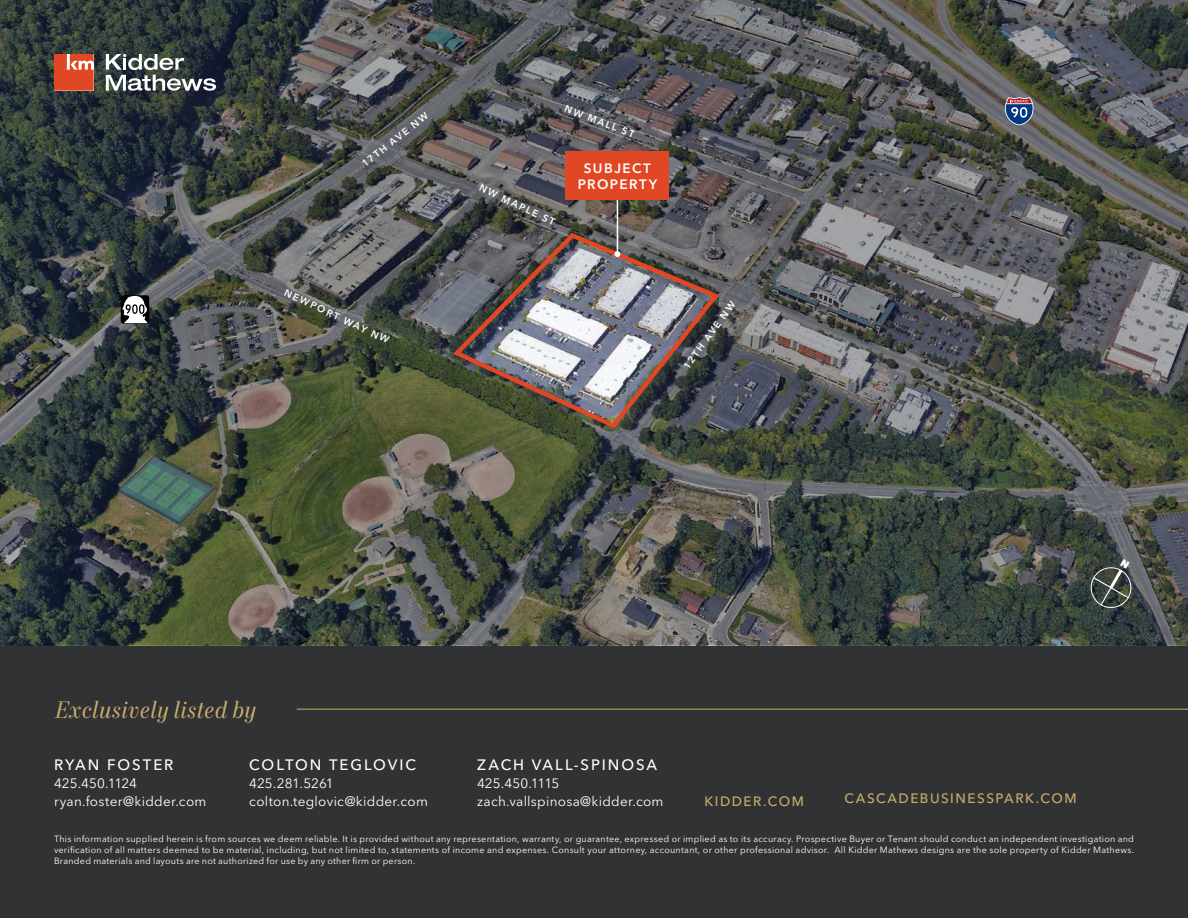
<style>
.page{position:relative;width:1188px;height:918px;background:#fff}
.page>*{position:absolute;margin:0;border:0;box-sizing:border-box;transform-origin:0 0}
.Callout_Text_-_Italics_-_Gold_2023{font:italic 24px "Mort Modern 08";letter-spacing:.01em;color:#cbae6b}
.Contact_Info_-_White_2023{font:500 15px "Avenir Next LT Pro";letter-spacing:.13em;color:#fff}
.Contact_Info_-_White_2023-2{font:13.5px "Avenir Next LT Pro";letter-spacing:.02em;color:#fff}
.Contact_Info_-_White_2023-3{font:13.5px "Avenir Next LT Pro";letter-spacing:-.005em;color:#fff}
.KM_URL_-_Gold_2023{font:500 13.5px "Avenir Next LT Pro";letter-spacing:.11em;color:#cbae6b}
.Subject_Property_Label_-_White_2023{font:600 13.5px/16.5px "Avenir Next LT Pro";letter-spacing:.105em;color:#fff;text-align:center}
.Street_Names_-_White_2023{font:600 9.75px "Avenir Next LT Pro";color:#fff}
.t1{font:9px/10.8px "Avenir Next LT Pro";letter-spacing:.025em;color:#fff;text-align:justify}
</style>
<div class="page">
<div style="left:0;top:609px;width:1188px;height:309px;background:#313234"></div>
<img style="left:0;top:0;width:1188px;height:646px">
<img style="left:450px;top:230px;width:273px;height:201px">
<hr style="left:617px;top:190px;width:1px;height:64px;background:#fff">
<svg style="left:614px;top:251px;width:6px;height:6px"></svg>
<div style="left:566px;top:152px;width:103px;height:48px;background:#e04825"></div>
<svg style="left:1005px;top:97px;width:29px;height:28px"></svg>
<div style="left:121px;top:295px;width:28px;height:29px;background:#000;border-radius:3px"></div>
<svg style="left:122px;top:296px;width:25px;height:27px"></svg>
<svg style="left:106px;top:54px;width:110px;height:37px"></svg>
<svg style="left:54px;top:54px;width:40px;height:37px"></svg>
<hr style="left:297px;top:709px;width:891px;height:1px;background:#cbae6b">
<svg style="left:1088px;top:559px;width:46px;height:51px;background:#4f5652"></svg>
<p class="Street_Names_-_White_2023" style="left:360px;top:160px;width:83px;rotate:-38deg">17TH AVE NW</p>
<p class="Street_Names_-_White_2023" style="left:287px;top:287px;width:116px;rotate:25deg">NEWPORT WAY NW</p>
<p class="Street_Names_-_White_2023" style="left:567px;top:103px;width:75px;rotate:21deg">NW MALL ST</p>
<p class="Street_Names_-_White_2023" style="left:482px;top:182px;width:84px;rotate:25deg">NW MAPLE ST</p>
<p class="Subject_Property_Label_-_White_2023" style="left:578px;top:160px;width:81px">SUBJECT<br>PROPERTY</p>
<p class="Street_Names_-_White_2023" style="left:681px;top:364px;width:83px;rotate:-54deg">12TH AVE NW</p>
<p class="Callout_Text_-_Italics_-_Gold_2023" style="left:54px;top:695px;width:204px">Exclusively listed by</p>
<p class="Contact_Info_-_White_2023" style="left:54px;top:755px;width:121px">RYAN FOSTER</p>
<p class="Contact_Info_-_White_2023-3" style="left:54px;top:775px;width:85px">425.450.1124</p>
<p class="Contact_Info_-_White_2023-2" style="left:54px;top:793px;width:154px">ryan.foster@kidder.com</p>
<p class="Contact_Info_-_White_2023" style="left:249px;top:755px;width:168px">COLTON TEGLOVIC</p>
<p class="Contact_Info_-_White_2023-3" style="left:249px;top:775px;width:86px">425.281.5261</p>
<p class="Contact_Info_-_White_2023-2" style="left:249px;top:793px;width:180px">colton.teglovic@kidder.com</p>
<p class="Contact_Info_-_White_2023" style="left:477px;top:755px;width:181px">ZACH VALL-SPINOSA</p>
<p class="Contact_Info_-_White_2023-3" style="left:477px;top:775px;width:84px">425.450.1115</p>
<p class="Contact_Info_-_White_2023-2" style="left:477px;top:793px;width:188px">zach.vallspinosa@kidder.com</p>
<p class="KM_URL_-_Gold_2023" style="left:704px;top:793px;width:101px">KIDDER.COM</p>
<p class="KM_URL_-_Gold_2023" style="left:844px;top:790px;width:234px">CASCADEBUSINESSPARK.COM</p>
<p class="t1" style="left:54px;top:834px;width:1082px">This information supplied herein is from sources we deem reliable. It is provided without any representation, warranty, or guarantee, expressed or implied as to its accuracy. Prospective Buyer or Tenant should conduct an independent investigation and verification of all matters deemed to be material, including, but not limited to, statements of income and expenses. Consult your attorney, accountant, or other professional advisor. All Kidder Mathews designs are the sole property of Kidder Mathews.<br>Branded materials and layouts are not authorized for use by any other firm or person.</p>
</div>
